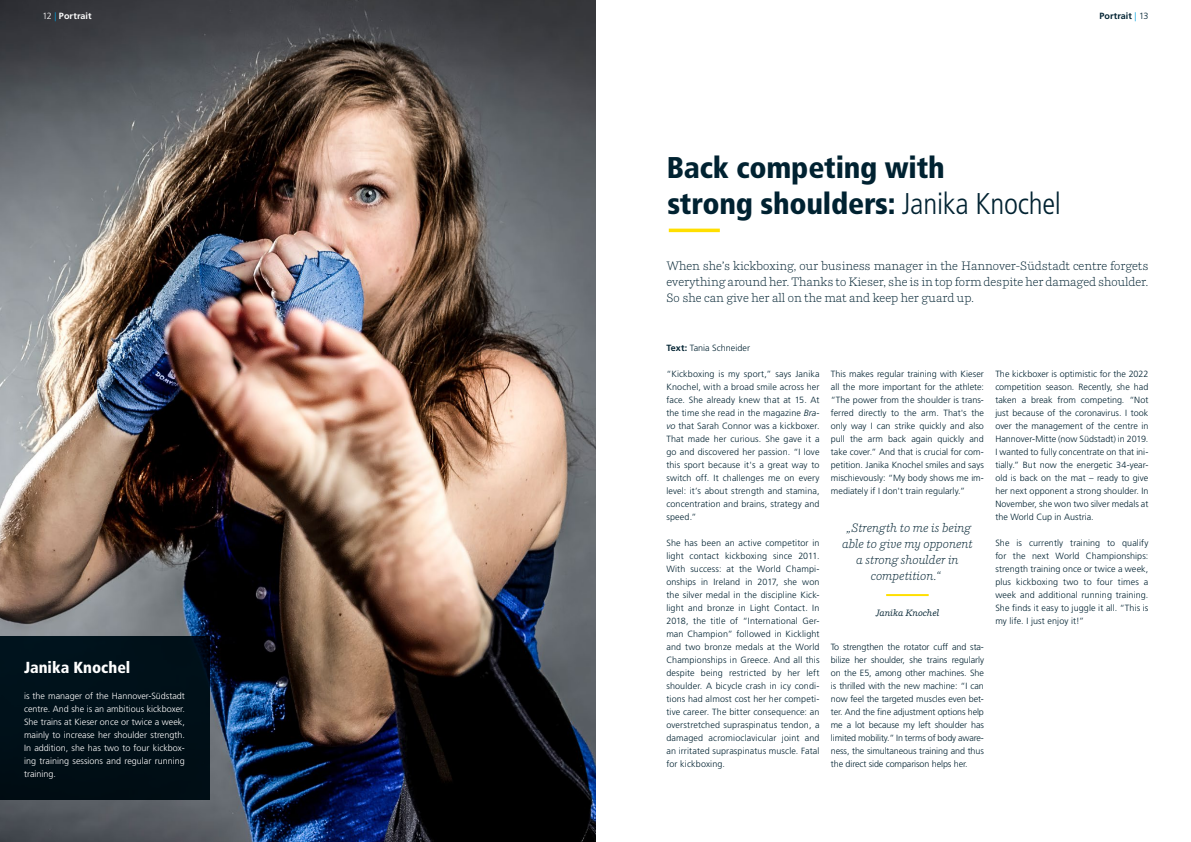
<style>
.page{position:relative;width:1191px;height:842px;background:#fff}
.page>*{position:absolute;margin:0;border:0;box-sizing:border-box;transform-origin:0 0}
.t1{font:900 condensed 30px "Frutiger LT Std";letter-spacing:-.005em;color:#002231}
.t2{font:900 condensed 16px "Frutiger LT Std";color:#fff}
.t3{font:300 12px/16px "Parry Pro";color:#002231;text-align:justify}
.t4{font:italic 300 12px/16px "Parry Pro";color:#002231;text-align:center}
.t5{font:300 9px/13px "Frutiger LT Std";letter-spacing:.005em;color:#002231;text-align:justify}
.t6{font:300 9px/13px "Frutiger LT Std";color:#fff;text-align:justify}
.t7{font:italic 9px "Parry Pro";color:#002231}
.t8{font:700 9px "Frutiger LT Std";letter-spacing:.01em;color:#002231}
.t9{font:700 9px "Frutiger LT Std";letter-spacing:.01em;color:#fff}
.s1{font-weight:300}
.s2{font-weight:300;color:#00a1e0}
.s3{font-weight:700}
.s4{font-style:italic}
</style>
<div class="page">
<img style="left:0;top:0;width:595px;height:842px">
<div style="left:0;top:636px;width:210px;height:163px;background:#001019"></div>
<hr style="left:669px;top:229px;width:51px;height:3px;background:#ffdf00">
<hr style="left:886px;top:594px;width:42px;height:2px;background:#ffdf00">
<p class="t9" style="left:43px;top:11px;width:51px"><span class="s1">12</span> <span class="s2">|</span> Portrait</p>
<p class="t2" style="left:24px;top:658px;width:108px">Janika Knochel</p>
<p class="t6" style="left:24px;top:690px;width:162px">is the manager of the Hannover-Südstadt centre. And she is an ambitious kickboxer.<br>She trains at Kieser once or twice a week, mainly to increase her shoulder strength.<br>In addition, she has two to four kickbox&shy;ing training sessions and regular running training.</p>
<p class="t8" style="left:1099px;top:11px;width:51px">Portrait <span class="s2">|</span> <span class="s1">13</span></p>
<p class="t1" style="left:667px;top:150px;width:279px">Back competing with</p>
<p class="t1" style="left:667px;top:186px;width:395px">strong shoulders: <span class="s1">Janika Knochel</span></p>
<p class="t3" style="left:666px;top:257px;width:483px">When she’s kickboxing, our business manager in the Hannover-Südstadt centre forgets everything around her. Thanks to Kieser, she is in top form despite her damaged shoulder.<br>So she can give her all on the mat and keep her guard up.</p>
<p class="t5" style="left:666px;top:341px;width:85px"><span class="s3">Text:</span> Tania Schneider</p>
<p class="t5" style="left:666px;top:367px;width:155px">“Kickboxing is my sport,” says Janika Knochel, with a broad smile across her face. She already knew that at 15. At the time she read in the magazine <span class="s4">Bra&shy;vo</span> that Sarah Connor was a kickboxer.<br>That made her curious. She gave it a go and discovered her passion. “I love this sport because it's a great way to switch off. It challenges me on every level: it’s about strength and stamina, concentration and brains, strategy and speed.”</p>
<p class="t5" style="left:666px;top:536px;width:155px">She has been an active competitor in light contact kickboxing since 2011.<br>With success: at the World Champi&shy;onships in Ireland in 2017, she won the silver medal in the discipline Kick&shy;light and bronze in Light Contact. In 2018, the title of “International Ger&shy;man Champion” followed in Kicklight and two bronze medals at the World Championships in Greece. And all this despite being restricted by her left shoulder. A bicycle crash in icy condi&shy;tions had almost cost her her competi&shy;tive career. The bitter consequence: an overstretched supraspinatus tendon, a damaged acromioclavicular joint and an irritated supraspinatus muscle. Fatal for kickboxing.</p>
<p class="t5" style="left:831px;top:367px;width:155px">This makes regular training with Kieser all the more important for the athlete: “The power from the shoulder is trans&shy;ferred directly to the arm. That's the only way I can strike quickly and also pull the arm back again quickly and take cover.” And that is crucial for com&shy;petition. Janika Knochel smiles and says mischievously: “My body shows me im&shy;mediately if I don't train regularly.”</p>
<p class="t4" style="left:842px;top:520px;width:132px">„Strength to me is being able to give my opponent a strong shoulder in competition.“</p>
<p class="t7" style="left:875px;top:606px;width:65px">Janika Knochel</p>
<p class="t5" style="left:831px;top:640px;width:155px">To strengthen the rotator cuff and sta&shy;bilize her shoulder, she trains regularly on the E5, among other machines. She is thrilled with the new machine: “I can now feel the targeted muscles even bet&shy;ter. And the fine adjustment options help me a lot because my left shoulder has limited mobility.” In terms of body aware&shy;ness, the simultaneous training and thus the direct side comparison helps her.</p>
<p class="t5" style="left:995px;top:367px;width:155px">The kickboxer is optimistic for the 2022 competition season. Recently, she had taken a break from competing. “Not just because of the coronavirus. I took over the management of the centre in Hannover-Mitte (now Südstadt) in 2019.<br>I wanted to fully concentrate on that ini&shy;tially.” But now the energetic 34-year&shy;old is back on the mat – ready to give her next opponent a strong shoulder. In November, she won two silver medals at the World Cup in Austria.</p>
<p class="t5" style="left:995px;top:536px;width:155px">She is currently training to qualify for the next World Championships: strength training once or twice a week, plus kickboxing two to four times a week and additional running training.<br>She finds it easy to juggle it all. “This is my life. I just enjoy it!”</p>
</div>
